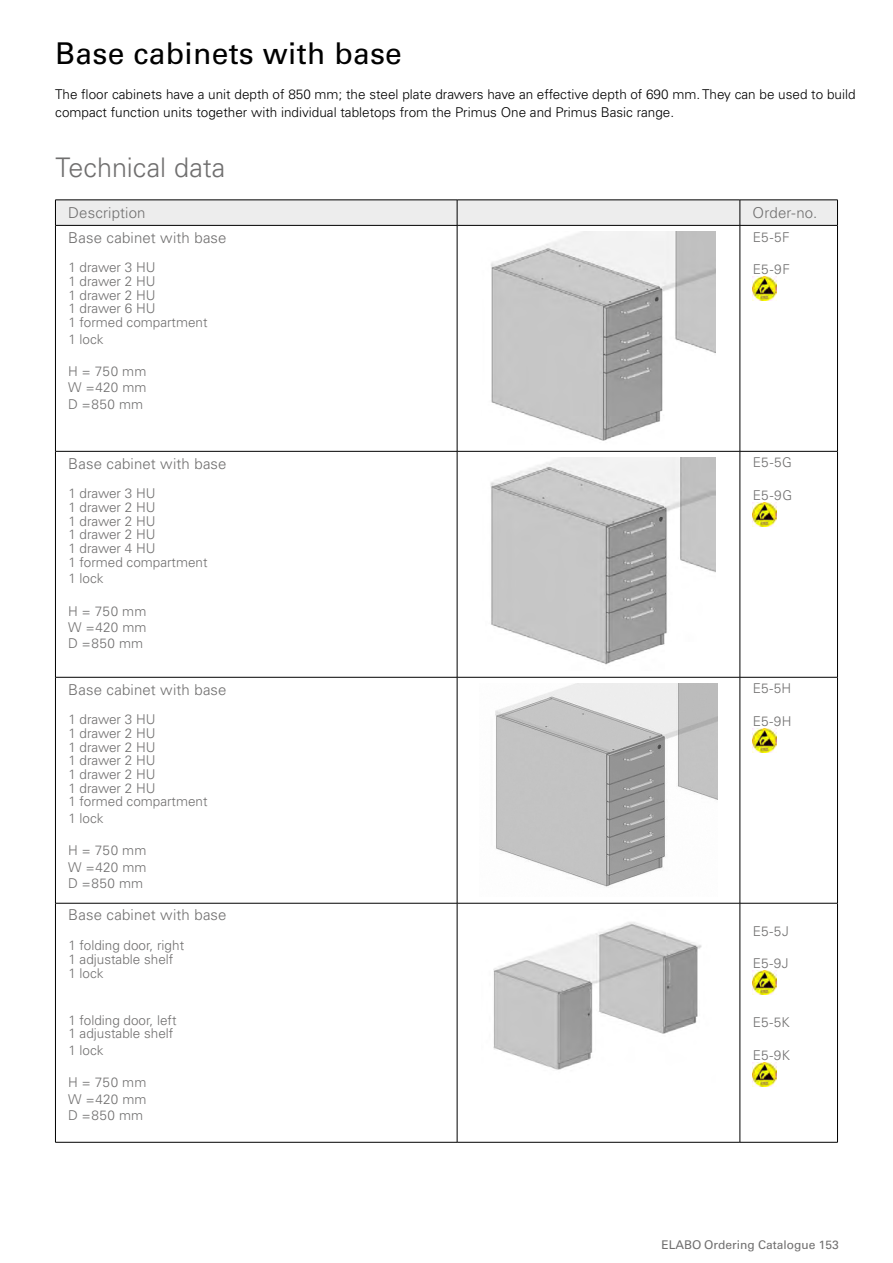
<style>
.page{position:relative;width:893px;height:1263px;background:#fff}
.page>*{position:absolute;margin:0;border:0;box-sizing:border-box;transform-origin:0 0}
.t1{font:30px "Univers LT Pro 55 Roman";letter-spacing:.01em;color:#000}
.t2{font:300 27px "Univers LT Pro 45";color:#706f6f}
.t3{font:300 15px "Univers LT Pro 45";letter-spacing:.01em;color:#706f6f}
.t4{font:300 13.5px/13.6px "Univers LT Pro 45";color:#706f6f}
.t5{font:300 13.5px/18px "Univers LT Pro 45";color:#000}
.t6{font:12px "Univers LT Pro 55 Roman";color:#706f6f}
</style>
<div class="page">
<svg style="left:55px;top:200px;width:783px;height:25px;background:#e7e7e7"></svg>
<hr style="left:55px;top:225px;width:402px;height:1px;background:#000">
<hr style="left:55px;top:226px;width:1px;height:225px;background:#000">
<hr style="left:457px;top:225px;width:283px;height:1px;background:#000">
<hr style="left:457px;top:226px;width:1px;height:225px;background:#000">
<hr style="left:740px;top:225px;width:98px;height:1px;background:#000">
<hr style="left:740px;top:226px;width:1px;height:225px;background:#000">
<hr style="left:837px;top:226px;width:1px;height:225px;background:#000">
<hr style="left:55px;top:451px;width:402px;height:1px;background:#000">
<hr style="left:55px;top:451px;width:1px;height:226px;background:#000">
<hr style="left:457px;top:451px;width:283px;height:1px;background:#000">
<hr style="left:457px;top:451px;width:1px;height:226px;background:#000">
<hr style="left:740px;top:451px;width:98px;height:1px;background:#000">
<hr style="left:740px;top:451px;width:1px;height:226px;background:#000">
<hr style="left:837px;top:451px;width:1px;height:226px;background:#000">
<hr style="left:55px;top:677px;width:402px;height:1px;background:#000">
<hr style="left:55px;top:677px;width:1px;height:226px;background:#000">
<hr style="left:457px;top:677px;width:283px;height:1px;background:#000">
<hr style="left:457px;top:677px;width:1px;height:226px;background:#000">
<hr style="left:740px;top:677px;width:98px;height:1px;background:#000">
<hr style="left:740px;top:677px;width:1px;height:226px;background:#000">
<hr style="left:837px;top:677px;width:1px;height:226px;background:#000">
<hr style="left:55px;top:903px;width:402px;height:1px;background:#000">
<hr style="left:55px;top:903px;width:1px;height:239px;background:#000">
<hr style="left:457px;top:903px;width:283px;height:1px;background:#000">
<hr style="left:457px;top:903px;width:1px;height:239px;background:#000">
<hr style="left:740px;top:903px;width:98px;height:1px;background:#000">
<hr style="left:740px;top:903px;width:1px;height:239px;background:#000">
<hr style="left:837px;top:903px;width:1px;height:239px;background:#000">
<hr style="left:55px;top:1142px;width:402px;height:1px;background:#000">
<hr style="left:457px;top:1142px;width:283px;height:1px;background:#000">
<hr style="left:740px;top:1142px;width:98px;height:1px;background:#000">
<img style="left:491px;top:232px;width:224px;height:209px">
<img style="left:753px;top:277px;width:24px;height:24px">
<img style="left:490px;top:458px;width:225px;height:207px">
<img style="left:753px;top:503px;width:24px;height:24px">
<img style="left:495px;top:684px;width:222px;height:203px">
<img style="left:753px;top:728px;width:24px;height:25px">
<img style="left:493px;top:922px;width:209px;height:148px">
<img style="left:753px;top:971px;width:24px;height:24px">
<img style="left:753px;top:1062px;width:24px;height:25px">
<h1 class="t1" style="left:55px;top:36px;width:348px">Base cabinets with base</h1>
<p class="t5" style="left:55px;top:85px;width:802px">The floor cabinets have a unit depth of 850 mm; the steel plate drawers have an effective depth of 690 mm. They can be used to build compact function units together with individual tabletops from the Primus One and Primus Basic range.</p>
<h2 class="t2" style="left:55px;top:151px;width:171px">Technical data</h2>
<p class="t3" style="left:68px;top:204px;width:79px">Description</p>
<p class="t3" style="left:753px;top:204px;width:66px">Order-no.</p>
<p class="t3" style="left:68px;top:228px;width:160px">Base cabinet with base</p>
<p class="t4" style="left:68px;top:261px;width:141px">1 drawer 3 HU<br>1 drawer 2 HU<br>1 drawer 2 HU<br>1 drawer 6 HU<br>1 formed compartment</p>
<p class="t4" style="left:68px;top:332px;width:37px">1 lock</p>
<p class="t4" style="left:68px;top:363px;width:80px;line-height:16.2px;text-align:justify">H = 750 mm W =420 mm D =850 mm</p>
<p class="t4" style="left:753px;top:230px;width:38px">E5-5F</p>
<p class="t4" style="left:753px;top:262px;width:39px">E5-9F</p>
<p class="t3" style="left:68px;top:454px;width:160px">Base cabinet with base</p>
<p class="t4" style="left:68px;top:487px;width:141px">1 drawer 3 HU<br>1 drawer 2 HU<br>1 drawer 2 HU<br>1 drawer 2 HU<br>1 drawer 4 HU<br>1 formed compartment</p>
<p class="t4" style="left:68px;top:572px;width:37px">1 lock</p>
<p class="t4" style="left:68px;top:603px;width:80px;line-height:16.2px;text-align:justify">H = 750 mm W =420 mm D =850 mm</p>
<p class="t3" style="left:68px;top:680px;width:160px">Base cabinet with base</p>
<p class="t4" style="left:68px;top:713px;width:141px">1 drawer 3 HU<br>1 drawer 2 HU<br>1 drawer 2 HU<br>1 drawer 2 HU<br>1 drawer 2 HU<br>1 drawer 2 HU<br>1 formed compartment</p>
<p class="t4" style="left:68px;top:811px;width:37px">1 lock</p>
<p class="t4" style="left:68px;top:842px;width:80px;line-height:16.2px;text-align:justify">H = 750 mm W =420 mm D =850 mm</p>
<p class="t3" style="left:68px;top:906px;width:160px">Base cabinet with base</p>
<p class="t4" style="left:68px;top:939px;width:117px">1 folding door, right<br>1 adjustable shelf<br>1 lock</p>
<p class="t4" style="left:68px;top:1013px;width:110px">1 folding door, left<br>1 adjustable shelf</p>
<p class="t4" style="left:68px;top:1043px;width:37px">1 lock</p>
<p class="t4" style="left:68px;top:1074px;width:80px;line-height:16.2px;text-align:justify">H = 750 mm W =420 mm D =850 mm</p>
<p class="t4" style="left:753px;top:456px;width:41px">E5-5G</p>
<p class="t4" style="left:753px;top:488px;width:41px">E5-9G</p>
<p class="t4" style="left:753px;top:682px;width:40px">E5-5H</p>
<p class="t4" style="left:753px;top:714px;width:40px">E5-9H</p>
<p class="t4" style="left:753px;top:924px;width:38px">E5-5J</p>
<p class="t4" style="left:753px;top:956px;width:38px">E5-9J</p>
<p class="t4" style="left:753px;top:1016px;width:39px">E5-5K</p>
<p class="t4" style="left:753px;top:1048px;width:39px">E5-9K</p>
<p class="t6" style="left:661px;top:1238px;width:179px">ELABO Ordering Catalogue 153</p>
</div>
